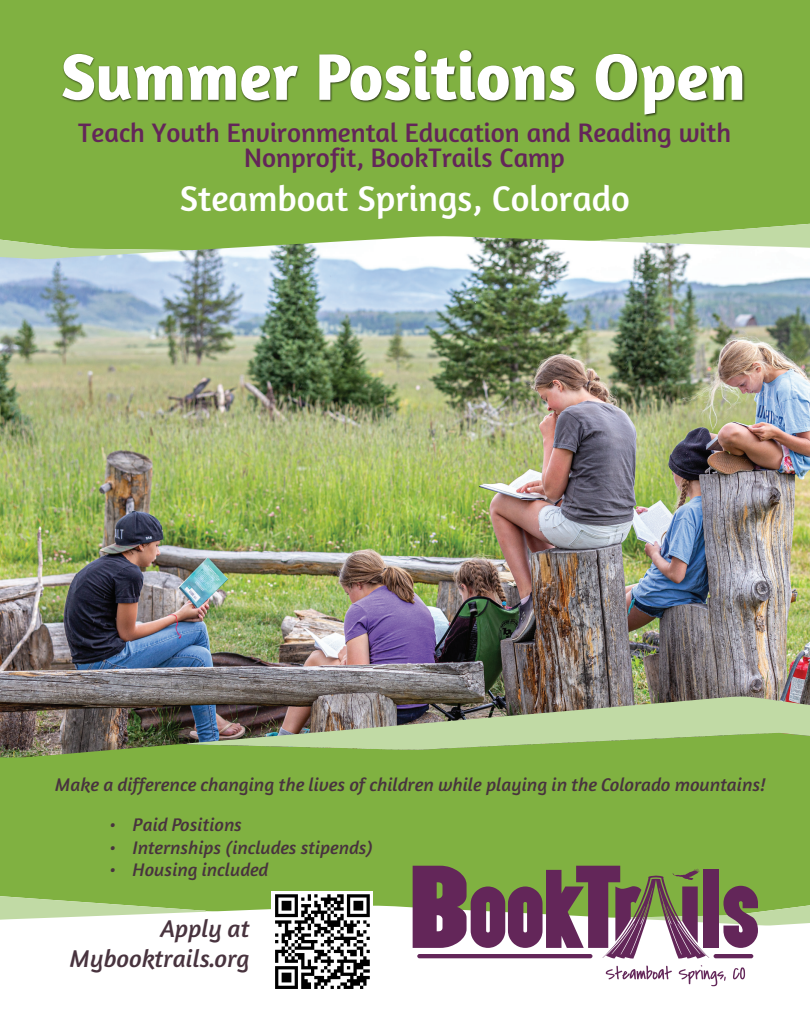
<style>
.page{position:relative;width:810px;height:1035px;background:#fff}
.page>*{position:absolute;margin:0;border:0;box-sizing:border-box;transform-origin:0 0}
.t1{font:700 66.88px "Amaranth";color:#fff}
.t2{font:36.38px "Amaranth";color:#fff}
.t3{font:27.12px/24.8px "Amaranth";color:#632659;text-align:center}
.t4{font:italic 25px/30px "Amaranth";color:#48333e;text-align:right}
.t5{font:italic 18.88px "Amaranth";color:#48333e}
.t6{font:italic 18.75px "Amaranth";color:#48333e}
</style>
<div class="page">
<img style="left:0;top:250px;width:810px;height:483px">
<div style="left:0;top:0;width:810px;height:250px;background:#80b141"></div>
<svg style="left:600px;top:215px;width:210px;height:33px;background:#a5c77a"></svg>
<svg style="left:0;top:226px;width:183px;height:33px;background:#9ac16d"></svg>
<div style="left:0;top:733px;width:810px;height:185px;background:#80b141"></div>
<svg style="left:0;top:888px;width:206px;height:32px;background:#aacb81"></svg>
<img style="left:187px;top:696px;width:623px;height:54px">
<img style="left:59px;top:42px;width:690px;height:77px">
<svg style="left:606px;top:966px;width:66px;height:13px"></svg>
<svg style="left:679px;top:965px;width:47px;height:21px"></svg>
<svg style="left:733px;top:967px;width:12px;height:12px"></svg>
<svg style="left:413px;top:866px;width:397px;height:93px"></svg>
<div style="left:272px;top:891px;width:101px;height:101px;background:#fff"></div>
<svg style="left:275px;top:894px;width:95px;height:95px"></svg>
<h1 class="t1" style="left:61px;top:35px;width:686px">Summer Positions Open</h1>
<h3 class="t3" style="left:78px;top:120px;width:654px">Teach Youth Environmental Education and Reading with<br>Nonprofit, BookTrails Camp</h3>
<h2 class="t2" style="left:180px;top:178px;width:452px">Steamboat Springs, Colorado</h2>
<p class="t5" style="left:55px;top:773px;width:713px">Make a difference changing the lives of children while playing in the Colorado mountains!</p>
<p class="t6" style="left:110px;top:814px;width:133px">• Paid Positions</p>
<p class="t6" style="left:110px;top:836px;width:264px">• Internships (includes stipends)</p>
<p class="t6" style="left:110px;top:859px;width:160px">• Housing included</p>
<h3 class="t4" style="left:70px;top:914px;width:181px">Apply at<br>Mybooktrails.org</h3>
</div>
